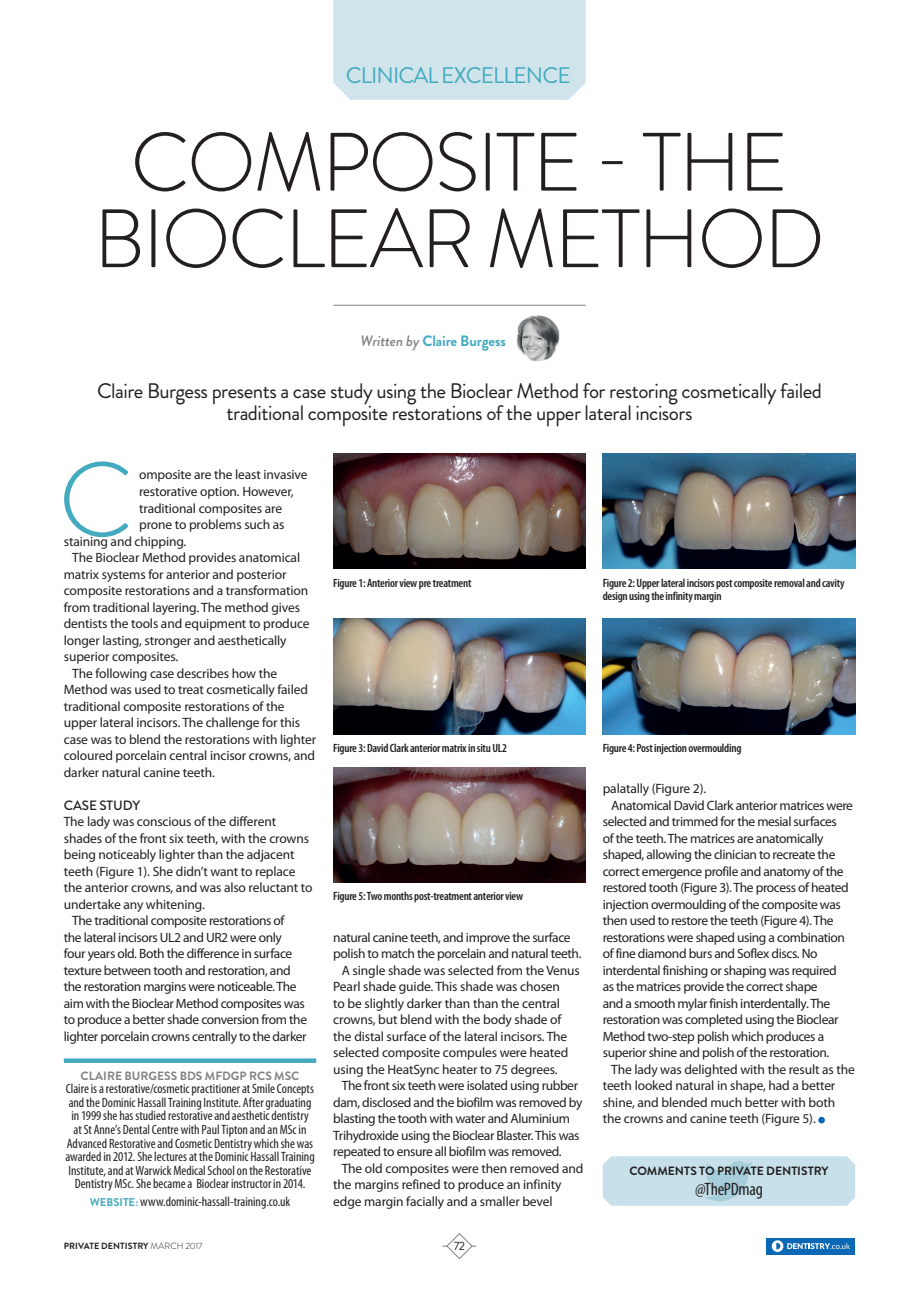
<style>
.page{position:relative;width:919px;height:1289px;background:#fff}
.page>*{position:absolute;margin:0;border:0;box-sizing:border-box;transform-origin:0 0}
.t1{font:300 105px "Brandon Grotesque";color:#43aabf}
.t2{font:300 82.5px/76.5px "Brandon Grotesque";letter-spacing:-.03em;color:#231f20;text-align:center}
.t3{font:22.5px "Brandon Grotesque";letter-spacing:-.04em;color:#43aabf}
.t4{font:21px/22.5px "Brandon Grotesque";letter-spacing:-.025em;color:#231f20;text-align:center}
.t5{font:condensed 18px "Myriad Pro";letter-spacing:-.015em;color:#231f20}
.t6{font:700 15px "Brandon Grotesque";letter-spacing:-.01em;color:#43aabf}
.t7{font:13.5px "Myriad Pro";letter-spacing:-.02em;color:#231f20}
.t8{font:condensed 13.5px/13.5px "Myriad Pro";color:#231f20;text-align:center}
.t9{font:500 13.5px "Brandon Grotesque";letter-spacing:-.01em;color:#231f20}
.t10{font:600 condensed 12px/13.5px "Myriad Pro";letter-spacing:-.02em;color:#231f20}
.t11{font:700 12px "Brandon Grotesque";color:#828283}
.t12{font:700 12px "Brandon Grotesque";letter-spacing:-.005em;color:#231f20}
.t13{font:12px "Brandon Grotesque";color:#231f20}
.t14{font:700 9px "Brandon Grotesque";letter-spacing:.005em;color:#231f20}
.s1{font-weight:500;font-style:italic;color:#828283}
.s2{font-family:"Brandon Grotesque";font-weight:700;font-stretch:normal;font-size:11.25px;color:#43aabf}
.s3{font-weight:300}
</style>
<div class="page">
<div style="left:333px;top:0;width:252px;height:100px;background:#d0e4eb"></div>
<hr style="left:333px;top:305px;width:252px;height:1px;background:#828283">
<img style="left:514px;top:315px;width:46px;height:46px;border-radius:23px">
<svg style="left:64px;top:1058px;width:252px;height:4px"></svg>
<svg style="left:818px;top:1116px;width:6px;height:7px"></svg>
<img style="left:333px;top:453px;width:252px;height:116px">
<img style="left:333px;top:618px;width:252px;height:116px">
<img style="left:602px;top:453px;width:253px;height:116px">
<img style="left:602px;top:618px;width:253px;height:116px">
<img style="left:333px;top:767px;width:252px;height:115px">
<svg style="left:602px;top:1156px;width:253px;height:49px;background:#c4dee7"></svg>
<svg style="left:443px;top:1233px;width:33px;height:26px"></svg>
<div style="left:766px;top:1237px;width:89px;height:17px;background:#0a68b4"></div>
<svg style="left:771px;top:1240px;width:78px;height:11px"></svg>
<h3 class="t3" style="left:346px;top:60px;width:226px">CLINICAL EXCELLENCE</h3>
<h2 class="t2" style="left:94px;top:124px;width:732px">COMPOSITE - THE<br>BIOCLEAR METHOD</h2>
<p class="t6" style="left:360px;top:330px;width:147px"><span class="s1">Written by</span> Claire Burgess</p>
<h3 class="t4" style="left:97px;top:380px;width:726px">Claire Burgess presents a case study using the Bioclear Method for restoring cosmetically failed traditional composite restorations of the upper lateral incisors</h3>
<h1 class="t1" style="left:58px;top:428px;width:77px">C</h1>
<p class="t7" style="left:139px;top:466px;width:170px">omposite are the least invasive</p>
<p class="t7" style="left:139px;top:483px;width:156px">restorative option. However,</p>
<p class="t7" style="left:139px;top:499px;width:144px">traditional composites are</p>
<p class="t7" style="left:139px;top:516px;width:147px">prone to problems such as</p>
<p class="t7" style="left:64px;top:532px;width:124px">staining and chipping.</p>
<p class="t7" style="left:72px;top:549px;width:229px">The Bioclear Method provides anatomical</p>
<p class="t7" style="left:64px;top:565px;width:224px">matrix systems for anterior and posterior</p>
<p class="t7" style="left:64px;top:582px;width:246px">composite restorations and a transformation</p>
<p class="t7" style="left:64px;top:598px;width:238px">from traditional layering. The method gives</p>
<p class="t7" style="left:64px;top:615px;width:247px">dentists the tools and equipment to produce</p>
<p class="t7" style="left:64px;top:631px;width:224px">longer lasting, stronger and aesthetically</p>
<p class="t7" style="left:64px;top:648px;width:116px">superior composites.</p>
<p class="t7" style="left:72px;top:664px;width:206px">The following case describes how the</p>
<p class="t7" style="left:64px;top:681px;width:246px">Method was used to treat cosmetically failed</p>
<p class="t7" style="left:64px;top:697px;width:222px">traditional composite restorations of the</p>
<p class="t7" style="left:64px;top:714px;width:238px">upper lateral incisors. The challenge for this</p>
<p class="t7" style="left:64px;top:730px;width:254px">case was to blend the restorations with lighter</p>
<p class="t7" style="left:64px;top:747px;width:253px">coloured porcelain central incisor crowns, and</p>
<p class="t7" style="left:64px;top:763px;width:153px">darker natural canine teeth.</p>
<p class="t9" style="left:64px;top:795px;width:78px">CASE STUDY</p>
<p class="t7" style="left:64px;top:813px;width:214px">The lady was conscious of the different</p>
<p class="t7" style="left:64px;top:829px;width:247px">shades of the front six teeth, with the crowns</p>
<p class="t7" style="left:64px;top:846px;width:232px">being noticeably lighter than the adjacent</p>
<p class="t7" style="left:64px;top:862px;width:233px">teeth (Figure 1). She didn’t want to replace</p>
<p class="t7" style="left:64px;top:879px;width:250px">the anterior crowns, and was also reluctant to</p>
<p class="t7" style="left:64px;top:895px;width:142px">undertake any whitening.</p>
<p class="t7" style="left:72px;top:912px;width:214px">The traditional composite restorations of</p>
<p class="t7" style="left:64px;top:928px;width:219px">the lateral incisors UL2 and UR2 were only</p>
<p class="t7" style="left:64px;top:945px;width:230px">four years old. Both the difference in surface</p>
<p class="t7" style="left:64px;top:961px;width:228px">texture between tooth and restoration, and</p>
<p class="t7" style="left:64px;top:978px;width:234px">the restoration margins were noticeable. The</p>
<p class="t7" style="left:64px;top:994px;width:242px">aim with the Bioclear Method composites was</p>
<p class="t7" style="left:64px;top:1011px;width:245px">to produce a better shade conversion from the</p>
<p class="t7" style="left:64px;top:1027px;width:244px">lighter porcelain crowns centrally to the darker</p>
<p class="t11" style="left:81px;top:1067px;width:220px">CLAIRE BURGESS BDS MFDGP RCS MSC</p>
<p class="t8" style="left:65px;top:1082px;width:251px">Claire is a restorative/cosmetic practitioner at Smile Concepts and the Dominic Hassall Training Institute. After graduating in 1999 she has studied restorative and aesthetic dentistry<br>at St Anne’s Dental Centre with Paul Tipton and an MSc in Advanced Restorative and Cosmetic Dentistry which she was awarded in 2012. She lectures at the Dominic Hassall Training Institute, and at Warwick Medical School on the Restorative Dentistry MSc. She became a Bioclear instructor in 2014.</p>
<p class="t8" style="left:90px;top:1194px;width:202px"><span class="s2">WEBSITE:</span> www.dominic-hassall-training.co.uk</p>
<p class="t14" style="left:64px;top:1239px;width:140px">PRIVATE DENTISTRY <span class="s3">MARCH 2017</span></p>
<p class="t10" style="left:333px;top:576px;width:140px">Figure 1: Anterior view pre treatment</p>
<p class="t10" style="left:333px;top:741px;width:175px">Figure 3: David Clark anterior matrix in situ UL2</p>
<p class="t10" style="left:333px;top:889px;width:191px">Figure 5: Two months post-treatment anterior view</p>
<p class="t7" style="left:333px;top:928px;width:239px">natural canine teeth, and improve the surface</p>
<p class="t7" style="left:333px;top:945px;width:250px">polish to match the porcelain and natural teeth.</p>
<p class="t7" style="left:342px;top:961px;width:240px">A single shade was selected from the Venus</p>
<p class="t7" style="left:333px;top:978px;width:228px">Pearl shade guide. This shade was chosen</p>
<p class="t7" style="left:333px;top:994px;width:228px">to be slightly darker than than the central</p>
<p class="t7" style="left:333px;top:1011px;width:230px">crowns, but blend with the body shade of</p>
<p class="t7" style="left:333px;top:1027px;width:235px">the distal surface of the lateral incisors. The</p>
<p class="t7" style="left:333px;top:1044px;width:236px">selected composite compules were heated</p>
<p class="t7" style="left:333px;top:1060px;width:226px">using the HeatSync heater to 75 degrees.</p>
<p class="t7" style="left:342px;top:1077px;width:238px">The front six teeth were isolated using rubber</p>
<p class="t7" style="left:333px;top:1093px;width:251px">dam, disclosed and the biofilm was removed by</p>
<p class="t7" style="left:333px;top:1110px;width:238px">blasting the tooth with water and Aluminium</p>
<p class="t7" style="left:333px;top:1126px;width:248px">Trihydroxide using the Bioclear Blaster. This was</p>
<p class="t7" style="left:333px;top:1143px;width:230px">repeated to ensure all biofilm was removed.</p>
<p class="t7" style="left:342px;top:1159px;width:243px">The old composites were then removed and</p>
<p class="t7" style="left:333px;top:1176px;width:230px">the margins refined to produce an infinity</p>
<p class="t7" style="left:333px;top:1192px;width:221px">edge margin facially and a smaller bevel</p>
<p class="t13" style="left:454px;top:1237px;width:13px">72</p>
<p class="t10" style="left:602px;top:576px;width:243px">Figure 2: Upper lateral incisors post composite removal and cavity design using the infinity margin</p>
<p class="t10" style="left:602px;top:741px;width:140px">Figure 4: Post injection overmoulding</p>
<p class="t7" style="left:602px;top:780px;width:105px">palatally (Figure 2).</p>
<p class="t7" style="left:611px;top:796px;width:243px">Anatomical David Clark anterior matrices were</p>
<p class="t7" style="left:602px;top:813px;width:236px">selected and trimmed for the mesial surfaces</p>
<p class="t7" style="left:602px;top:829px;width:222px">of the teeth. The matrices are anatomically</p>
<p class="t7" style="left:602px;top:846px;width:234px">shaped, allowing the clinician to recreate the</p>
<p class="t7" style="left:602px;top:862px;width:242px">correct emergence profile and anatomy of the</p>
<p class="t7" style="left:602px;top:879px;width:247px">restored tooth (Figure 3). The process of heated</p>
<p class="t7" style="left:602px;top:895px;width:239px">injection overmoulding of the composite was</p>
<p class="t7" style="left:602px;top:912px;width:232px">then used to restore the teeth (Figure 4). The</p>
<p class="t7" style="left:602px;top:928px;width:244px">restorations were shaped using a combination</p>
<p class="t7" style="left:602px;top:945px;width:216px">of fine diamond burs and Soflex discs. No</p>
<p class="t7" style="left:602px;top:961px;width:235px">interdental finishing or shaping was required</p>
<p class="t7" style="left:602px;top:978px;width:216px">as the matrices provide the correct shape</p>
<p class="t7" style="left:602px;top:994px;width:229px">and a smooth mylar finish interdentally. The</p>
<p class="t7" style="left:602px;top:1011px;width:237px">restoration was completed using the Bioclear</p>
<p class="t7" style="left:602px;top:1027px;width:223px">Method two-step polish which produces a</p>
<p class="t7" style="left:602px;top:1044px;width:228px">superior shine and polish of the restoration.</p>
<p class="t7" style="left:611px;top:1060px;width:245px">The lady was delighted with the result as the</p>
<p class="t7" style="left:602px;top:1077px;width:234px">teeth looked natural in shape, had a better</p>
<p class="t7" style="left:602px;top:1093px;width:234px">shine, and blended much better with both</p>
<p class="t7" style="left:602px;top:1110px;width:214px">the crowns and canine teeth (Figure 5).</p>
<p class="t12" style="left:629px;top:1162px;width:201px">COMMENTS TO PRIVATE DENTISTRY</p>
<h3 class="t5" style="left:695px;top:1178px;width:69px">@ThePDmag</h3>
</div>
